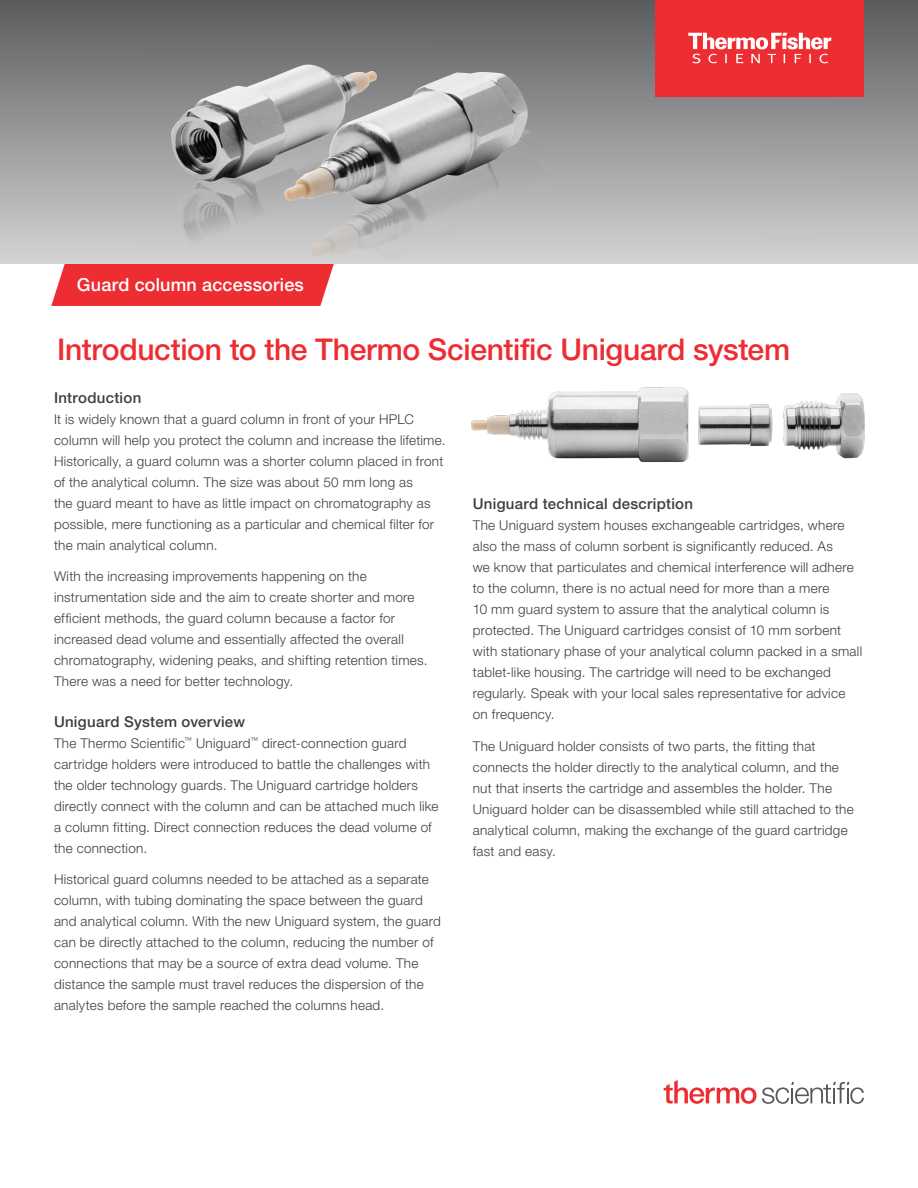
<style>
.page{position:relative;width:918px;height:1188px;background:#fff}
.page>*{position:absolute;margin:0;border:0;box-sizing:border-box;transform-origin:0 0}
.t1{font:500 30px "Helvetica Neue LTW1 G";letter-spacing:-.01em;color:#ee2d33}
.Label_Identifier{font:500 18px "Helvetica Neue LTW1 G";letter-spacing:.01em;color:#fff}
.SH6{font:500 15px "Helvetica Neue LTW1 G";letter-spacing:.02em;color:#3e3e3f}
.Body__Copy__No_Basel{font:300 13.5px/21px "Helvetica Neue LTW1 G";letter-spacing:.02em;color:#3e3e3f}
</style>
<div class="page">
<div style="left:0;top:0;width:918px;height:264px;background:linear-gradient(to bottom,#5b5b5d,#d3d3d4)"></div>
<div style="left:656px;top:0;width:208px;height:96px;background:#ee2d33"></div>
<svg style="left:688px;top:33px;width:143px;height:30px"></svg>
<img style="left:471px;top:387px;width:394px;height:75px">
<img style="left:177px;top:182px;width:240px;height:82px">
<img style="left:309px;top:128px;width:245px;height:134px">
<img style="left:171px;top:65px;width:206px;height:117px">
<img style="left:285px;top:72px;width:243px;height:133px">
<div style="left:51px;top:264px;width:283px;height:42px;background:#ee2d33"></div>
<svg style="left:664px;top:1080px;width:200px;height:24px"></svg>
<p class="Label_Identifier" style="left:77px;top:274px;width:229px">Guard column accessories</p>
<h4 class="t1" style="left:57px;top:331px;width:734px">Introduction to the Thermo Scientific Uniguard system</h4>
<p class="SH6" style="left:54px;top:388px;width:89px">Introduction</p>
<p class="Body__Copy__No_Basel" style="left:54px;top:408px;width:393px">It is widely known that a guard column in front of your HPLC column will help you protect the column and increase the lifetime.<br>Historically, a guard column was a shorter column placed in front of the analytical column. The size was about 50 mm long as<br>the guard meant to have as little impact on chromatography as possible, mere functioning as a particular and chemical filter for the main analytical column.</p>
<p class="Body__Copy__No_Basel" style="left:54px;top:566px;width:375px">With the increasing improvements happening on the instrumentation side and the aim to create shorter and more efficient methods, the guard column because a factor for increased dead volume and essentially affected the overall chromatography, widening peaks, and shifting retention times.<br>There was a need for better technology.</p>
<p class="SH6" style="left:54px;top:712px;width:193px">Uniguard System overview</p>
<p class="Body__Copy__No_Basel" style="left:54px;top:732px;width:386px">The Thermo Scientific<sup>™</sup> Uniguard<sup>™</sup> direct-connection guard cartridge holders were introduced to battle the challenges with the older technology guards. The Uniguard cartridge holders directly connect with the column and can be attached much like a column fitting. Direct connection reduces the dead volume of the connection.</p>
<p class="Body__Copy__No_Basel" style="left:54px;top:869px;width:388px">Historical guard columns needed to be attached as a separate column, with tubing dominating the space between the guard and analytical column. With the new Uniguard system, the guard can be directly attached to the column, reducing the number of connections that may be a source of extra dead volume. The distance the sample must travel reduces the dispersion of the analytes before the sample reached the columns head.</p>
<p class="SH6" style="left:473px;top:495px;width:222px">Uniguard technical description</p>
<p class="Body__Copy__No_Basel" style="left:473px;top:515px;width:391px">The Uniguard system houses exchangeable cartridges, where also the mass of column sorbent is significantly reduced. As<br>we know that particulates and chemical interference will adhere to the column, there is no actual need for more than a mere<br>10 mm guard system to assure that the analytical column is protected. The Uniguard cartridges consist of 10 mm sorbent with stationary phase of your analytical column packed in a small tablet-like housing. The cartridge will need to be exchanged regularly. Speak with your local sales representative for advice on frequency.</p>
<p class="Body__Copy__No_Basel" style="left:473px;top:735px;width:382px">The Uniguard holder consists of two parts, the fitting that connects the holder directly to the analytical column, and the nut that inserts the cartridge and assembles the holder. The Uniguard holder can be disassembled while still attached to the analytical column, making the exchange of the guard cartridge fast and easy.</p>
</div>
